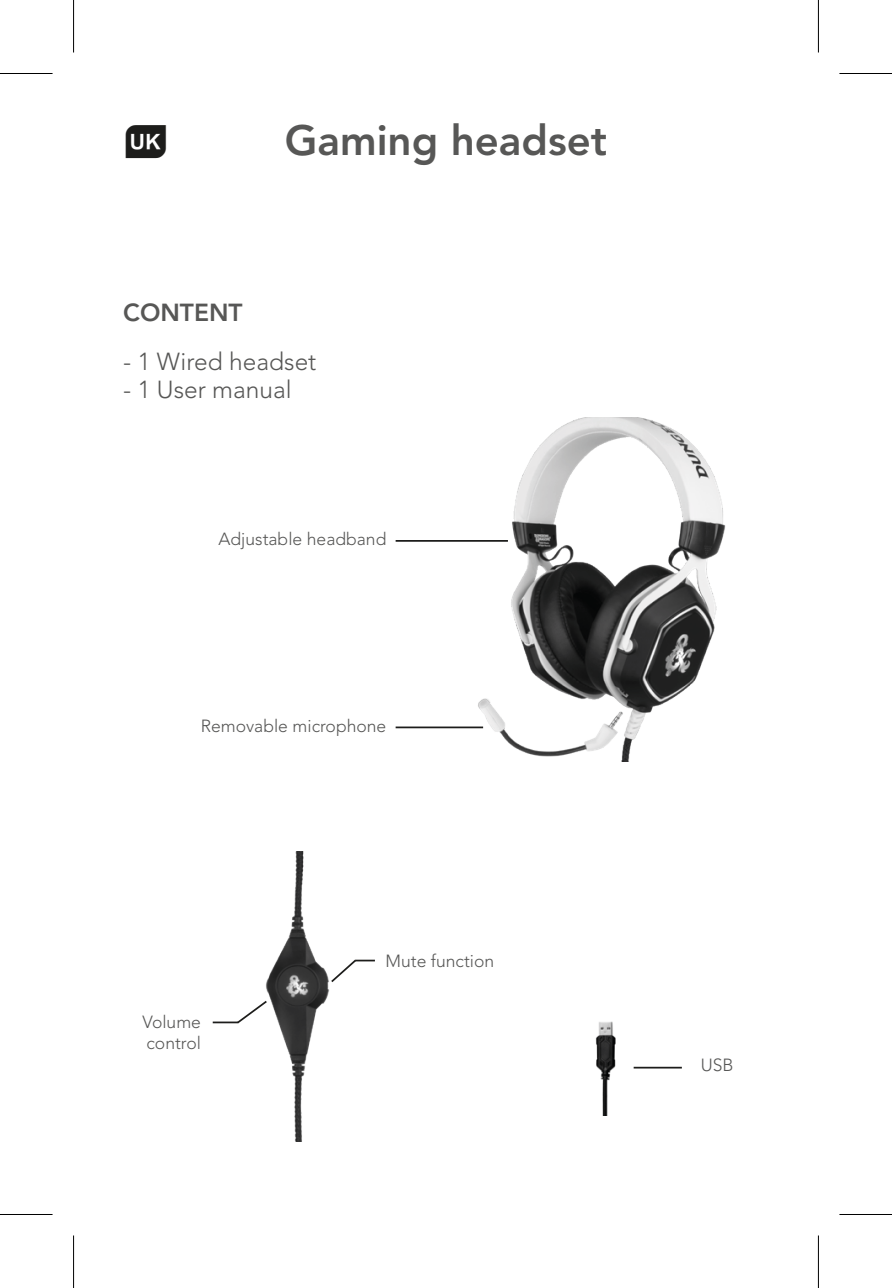
<style>
.page{position:relative;width:892px;height:1288px;background:#fff}
.page>*{position:absolute;margin:0;border:0;box-sizing:border-box;transform-origin:0 0}
.t1{font:45.85px "KONIX LAND";color:#1d1d1b}
.t2{font:800 42px "Avenir LT Std";color:#575756}
.t3{font:300 24.5px "Avenir LT Std";color:#575756}
.t4{font:800 24.5px "Avenir LT Std";color:#575756}
.t5{font:300 17.5px/21px "Avenir LT Std";color:#575756}
</style>
<div class="page">
<img style="left:266px;top:851px;width:64px;height:291px">
<hr style="left:395px;top:727px;width:88px;height:1px;background:#1d1d1b">
<hr style="left:395px;top:540px;width:112px;height:2px;background:#1d1d1b">
<svg style="left:213px;top:999px;width:56px;height:26px"></svg>
<hr style="left:633px;top:1067px;width:48px;height:1px;background:#1d1d1b">
<svg style="left:329px;top:958px;width:46px;height:26px"></svg>
<img style="left:595px;top:1021px;width:21px;height:95px">
<img style="left:437px;top:417px;width:289px;height:344px">
<div style="left:71px;top:0;width:5px;height:52px;background:#f5f5f5"></div>
<div style="left:71px;top:1235px;width:5px;height:53px;background:#f5f5f5"></div>
<svg style="left:818px;top:0;width:1px;height:52px"></svg>
<svg style="left:818px;top:1235px;width:1px;height:53px"></svg>
<hr style="left:0;top:73px;width:52px;height:1px;background:#000">
<hr style="left:839px;top:73px;width:52px;height:1px;background:#000">
<hr style="left:0;top:1214px;width:52px;height:1px;background:#000">
<hr style="left:839px;top:1214px;width:52px;height:1px;background:#000">
<hr style="left:73px;top:0;width:1px;height:52px;background:#000">
<hr style="left:73px;top:1235px;width:1px;height:53px;background:#000">
<hr style="left:817px;top:0;width:1px;height:52px;background:#000">
<hr style="left:817px;top:1235px;width:1px;height:53px;background:#000">
<p class="t1" style="left:123px;top:117px;width:47px">A</p>
<p class="t2" style="left:285px;top:115px;width:324px">Gaming headset</p>
<p class="t4" style="left:123px;top:298px;width:121px">CONTENT</p>
<p class="t3" style="left:123px;top:347px;width:195px">- 1 Wired headset</p>
<p class="t3" style="left:123px;top:375px;width:170px">- 1 User manual</p>
<p class="t5" style="left:218px;top:529px;width:169px">Adjustable headband</p>
<p class="t5" style="left:200px;top:715px;width:187px">Removable microphone</p>
<p class="t5" style="left:142px;top:1011px;width:60px">Volume control</p>
<p class="t5" style="left:385px;top:951px;width:110px">Mute function</p>
<p class="t5" style="left:700px;top:1055px;width:34px">USB</p>
</div>
